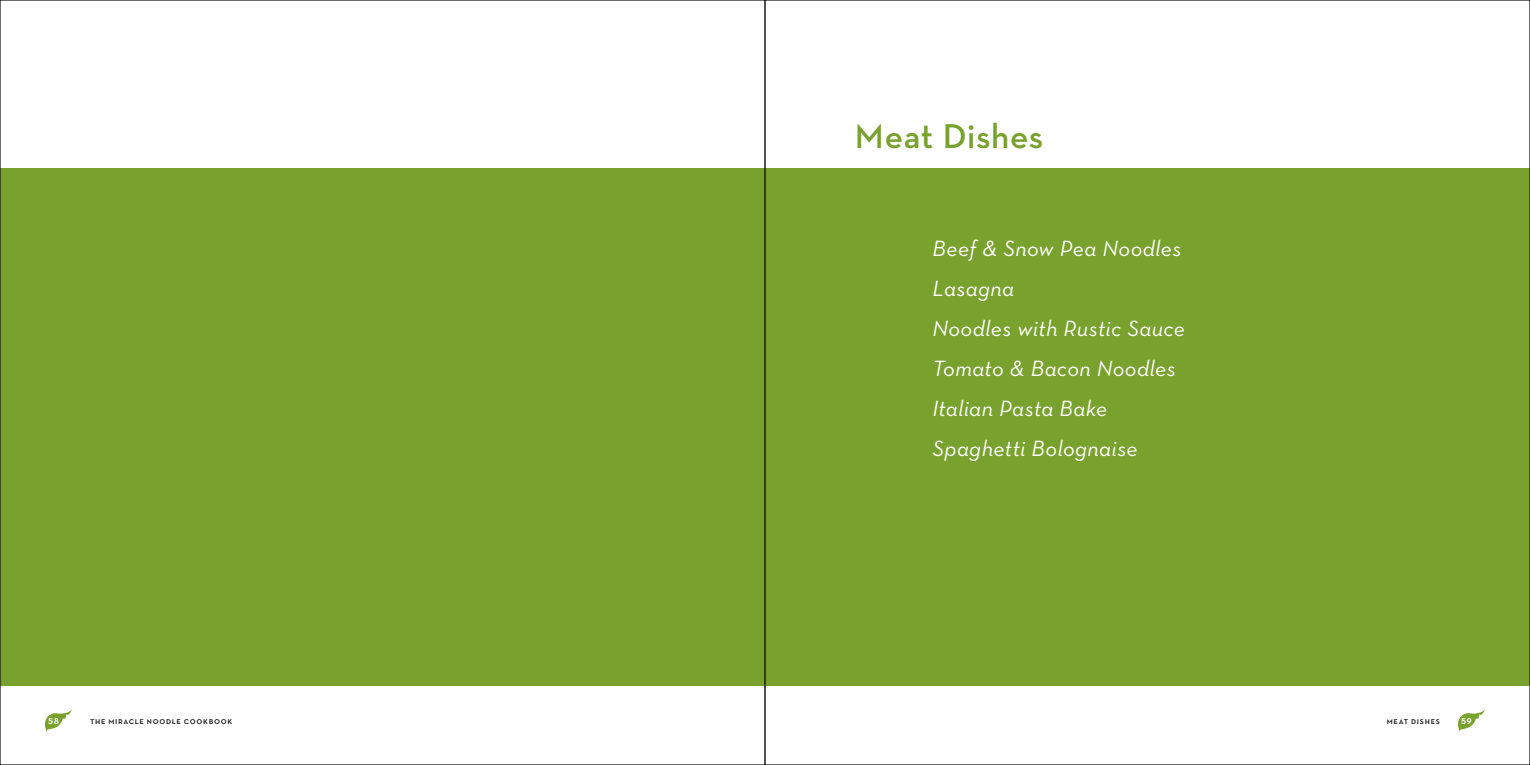
<style>
.page{position:relative;width:1530px;height:765px;background:#fff}
.page>*{position:absolute;margin:0;border:0;box-sizing:border-box;transform-origin:0 0}
.t1{font:600 35px "Neutra Text";letter-spacing:.015em;color:#78a22d}
.t2{font:italic 22.5px "Neutra Text";letter-spacing:.015em;color:#fff}
.t3{font:11.25px "Neutra Text Demi SC";color:#fff}
.t4{font:9.38px "Neutra Text Demi SC";letter-spacing:.075em;color:#231f20}
</style>
<div class="page">
<svg style="left:1458px;top:709px;width:27px;height:22px"></svg>
<svg style="left:45px;top:709px;width:27px;height:22px"></svg>
<div style="left:0;top:169px;width:765px;height:517px;background:#78a22d"></div>
<div style="left:765px;top:169px;width:765px;height:517px;background:#78a22d"></div>
<p class="t1" style="left:855px;top:115px;width:190px">Meat Dishes</p>
<p class="t2" style="left:932px;top:234px;width:251px">Beef &amp; Snow Pea Noodles</p>
<p class="t2" style="left:932px;top:274px;width:83px">Lasagna</p>
<p class="t2" style="left:932px;top:314px;width:254px">Noodles with Rustic Sauce</p>
<p class="t2" style="left:932px;top:354px;width:245px">Tomato &amp; Bacon Noodles</p>
<p class="t2" style="left:932px;top:394px;width:177px">Italian Pasta Bake</p>
<p class="t2" style="left:932px;top:434px;width:207px">Spaghetti Bolognaise</p>
<p class="t3" style="left:48px;top:713px;width:12px">58</p>
<p class="t4" style="left:90px;top:715px;width:144px">the miracle noodle cookbook</p>
<p class="t4" style="left:1387px;top:715px;width:55px">meat dishes</p>
<p class="t3" style="left:1461px;top:713px;width:12px">59</p>
</div>
